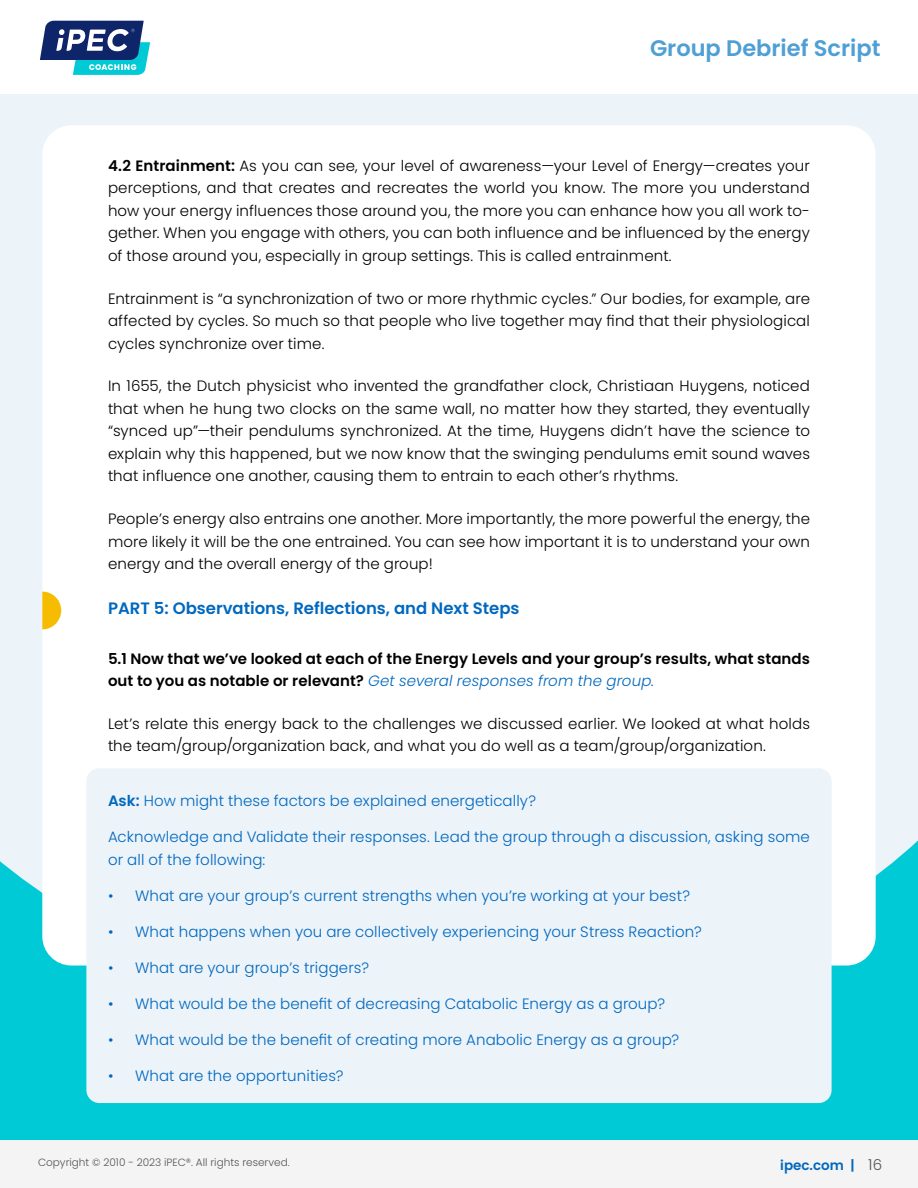
<style>
.page{position:relative;width:918px;height:1188px;background:#fff}
.page>*{position:absolute;margin:0;border:0;box-sizing:border-box;transform-origin:0 0}
.t1{font:600 22.5px "Poppins";color:#4d9fd5}
.t2{font:600 16.5px "Poppins";color:#0068bf}
.t3{font:300 15px/22.5px "Poppins";letter-spacing:.01em;color:#000;text-align:justify}
.t4{font:300 15px/22.5px "Poppins";letter-spacing:.01em;color:#0068bf}
.t5{font:600 15px/22.5px "Poppins";letter-spacing:.005em;color:#000}
.t6{font:600 13.5px "Poppins";color:#0068bf}
.t7{font:300 10.5px "Poppins";color:#545454}
.s1{font-weight:600}
.s2{font-weight:300;font-style:italic;color:#0068bf}
.s3{font-weight:300;font-size:15px;color:#545454}
</style>
<div class="page">
<div style="left:0;top:1140px;width:918px;height:48px;background:#f4f4f4"></div>
<div style="left:0;top:0;width:918px;height:1140px;background:#00cad5"></div>
<div style="left:0;top:94px;width:918px;height:799px;background:#ecf3f9"></div>
<div style="left:0;top:0;width:918px;height:94px;background:#fff"></div>
<svg style="left:40px;top:21px;width:110px;height:54px"></svg>
<div style="left:42px;top:125px;width:834px;height:841px;background:#fff;border-radius:29px"></div>
<svg style="left:42px;top:592px;width:19px;height:37px"></svg>
<div style="left:86px;top:768px;width:746px;height:335px;background:#ecf3f9;border-radius:13px"></div>
<h1 class="t1" style="left:650px;top:35px;width:232px">Group Debrief Script</h1>
<p class="t3" style="left:108px;top:155px;width:704px"><span class="s1">4.2 Entrainment:</span> As you can see, your level of awareness—your Level of Energy—creates your perceptions, and that creates and recreates the world you know. The more you understand how your energy influences those around you, the more you can enhance how you all work to&shy;gether. When you engage with others, you can both influence and be influenced by the energy of those around you, especially in group settings. This is called entrainment.</p>
<p class="t3" style="left:108px;top:287px;width:703px">Entrainment is “a synchronization of two or more rhythmic cycles.” Our bodies, for example, are affected by cycles. So much so that people who live together may find that their physiological cycles synchronize over time.</p>
<p class="t3" style="left:108px;top:375px;width:704px">In 1655, the Dutch physicist who invented the grandfather clock, Christiaan Huygens, noticed that when he hung two clocks on the same wall, no matter how they started, they eventually “synced up”—their pendulums synchronized. At the time, Huygens didn’t have the science to explain why this happened, but we now know that the swinging pendulums emit sound waves that influence one another, causing them to entrain to each other’s rhythms.</p>
<p class="t3" style="left:108px;top:508px;width:704px">People’s energy also entrains one another. More importantly, the more powerful the energy, the more likely it will be the one entrained. You can see how important it is to understand your own energy and the overall energy of the group!</p>
<p class="t2" style="left:108px;top:599px;width:413px">PART 5: Observations, Reflections, and Next Steps</p>
<p class="t5" style="left:108px;top:647px;width:704px">5.1 Now that we’ve looked at each of the Energy Levels and your group’s results, what stands out to you as notable or relevant? <span class="s2">Get several responses from the group.</span></p>
<p class="t3" style="left:108px;top:713px;width:704px">Let’s relate this energy back to the challenges we discussed earlier. We looked at what holds the team/group/organization back, and what you do well as a team/group/organization.</p>
<p class="t4" style="left:108px;top:790px;width:430px"><span class="s1">Ask:</span> How might these factors be explained energetically?</p>
<p class="t4" style="left:108px;top:826px;width:703px">Acknowledge and Validate their responses. Lead the group through a discussion, asking some or all of the following:</p>
<p class="t4" style="left:108px;top:884px;width:584px">• What are your group’s current strengths when you’re working at your best?</p>
<p class="t4" style="left:108px;top:920px;width:595px">• What happens when you are collectively experiencing your Stress Reaction?</p>
<p class="t4" style="left:108px;top:956px;width:263px">• What are your group’s triggers?</p>
<p class="t4" style="left:108px;top:992px;width:559px">• What would be the benefit of decreasing Catabolic Energy as a group?</p>
<p class="t4" style="left:108px;top:1028px;width:573px">• What would be the benefit of creating more Anabolic Energy as a group?</p>
<p class="t4" style="left:108px;top:1064px;width:237px">• What are the opportunities?</p>
<p class="t7" style="left:38px;top:1157px;width:253px">Copyright © 2010 - 2023 iPEC®. All rights reserved.</p>
<p class="t6" style="left:780px;top:1157px;width:103px">ipec.com | <span class="s3">16</span></p>
</div>
